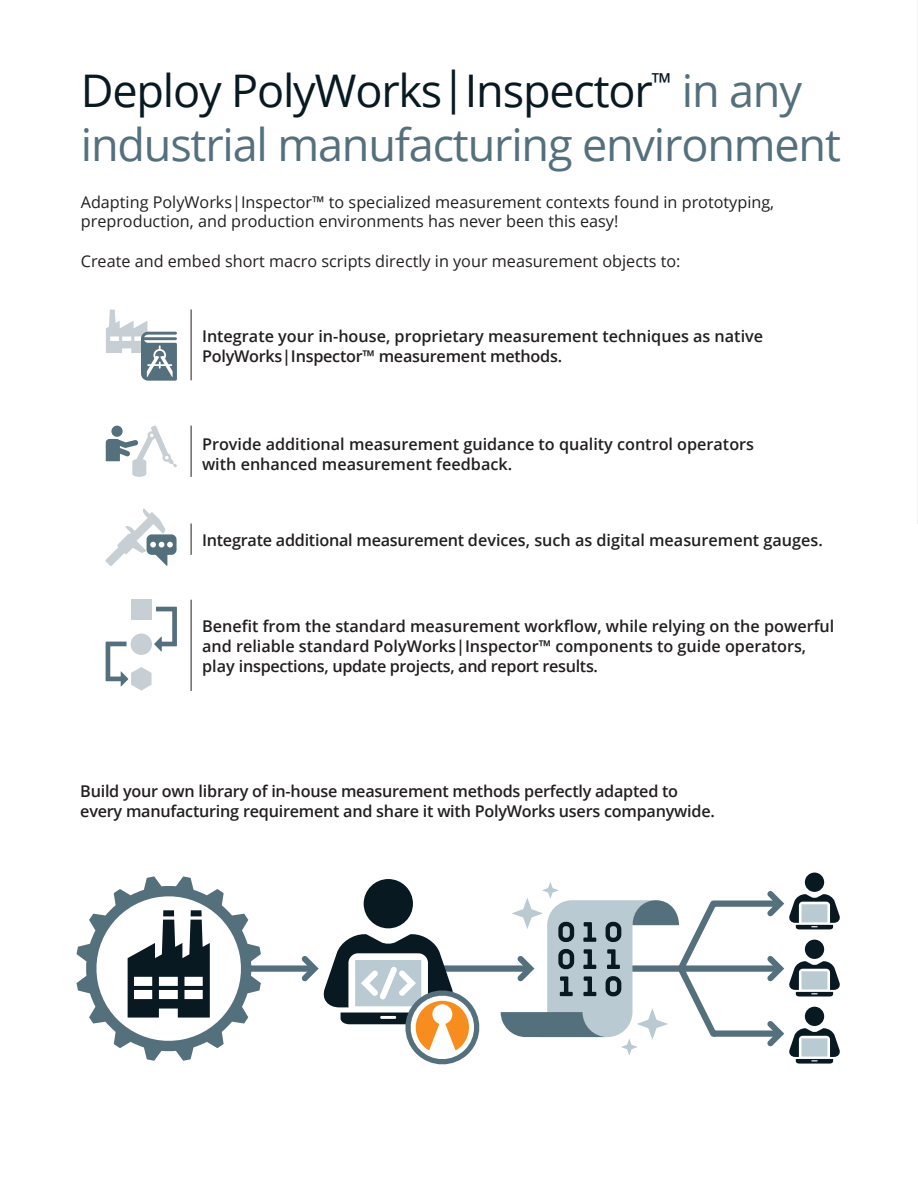
<style>
.page{position:relative;width:918px;height:1188px;background:#fff}
.page>*{position:absolute;margin:0;border:0;box-sizing:border-box;transform-origin:0 0}
.t1{font:45px/54px "Open Sans";letter-spacing:-.025em;color:#55707d}
.t2{font:600 16.2px/19.8px "Open Sans";color:#231f20}
.t3{font:16.2px/19.8px "Open Sans";color:#231f20}
.s1{color:#081922}
</style>
<div class="page">
<hr style="left:191px;top:309px;width:1px;height:71px;background:#231f20">
<hr style="left:191px;top:524px;width:1px;height:31px;background:#231f20">
<hr style="left:191px;top:426px;width:1px;height:51px;background:#231f20">
<hr style="left:191px;top:600px;width:1px;height:91px;background:#231f20">
<svg style="left:105px;top:509px;width:72px;height:57px"></svg>
<div style="left:131px;top:600px;width:20px;height:20px;background:#c7cfd4"></div>
<svg style="left:106px;top:607px;width:71px;height:84px"></svg>
<svg style="left:106px;top:309px;width:71px;height:72px"></svg>
<svg style="left:106px;top:426px;width:71px;height:51px"></svg>
<div style="left:436px;top:965px;width:90px;height:7px;background:#55707d"></div>
<div style="left:248px;top:965px;width:62px;height:7px;background:#55707d"></div>
<div style="left:805px;top:873px;width:19px;height:19px;background:#081922;border-radius:50%"></div>
<div style="left:364px;top:879px;width:49px;height:49px;background:#081922;border-radius:50%"></div>
<svg style="left:302px;top:934px;width:181px;height:131px"></svg>
<svg style="left:501px;top:882px;width:339px;height:182px"></svg>
<svg style="left:77px;top:876px;width:184px;height:185px"></svg>
<hr style="left:917px;top:0;width:1px;height:524px;background:#f1f1f1">
<h1 class="t1" style="left:81px;top:62px;width:762px"><span class="s1">Deploy PolyWorks|Inspector</span><sup>™</sup> in any industrial manufacturing environment</h1>
<p class="t3" style="left:81px;top:191px;width:695px">Adapting PolyWorks|Inspector™ to specialized measurement contexts found in prototyping, preproduction, and production environments has never been this easy!</p>
<p class="t3" style="left:81px;top:251px;width:601px">Create and embed short macro scripts directly in your measurement objects to:</p>
<p class="t2" style="left:202px;top:326px;width:563px">Integrate your in-house, proprietary measurement techniques as native<br>PolyWorks|Inspector™ measurement methods.</p>
<p class="t2" style="left:202px;top:434px;width:554px">Provide additional measurement guidance to quality control operators with enhanced measurement feedback.</p>
<p class="t2" style="left:202px;top:530px;width:622px">Integrate additional measurement devices, such as digital measurement gauges.</p>
<p class="t2" style="left:202px;top:616px;width:634px">Benefit from the standard measurement workflow, while relying on the powerful and reliable standard PolyWorks|Inspector™ components to guide operators, play inspections, update projects, and report results.</p>
<p class="t2" style="left:80px;top:781px;width:636px">Build your own library of in-house measurement methods perfectly adapted to every manufacturing requirement and share it with PolyWorks users companywide.</p>
</div>
